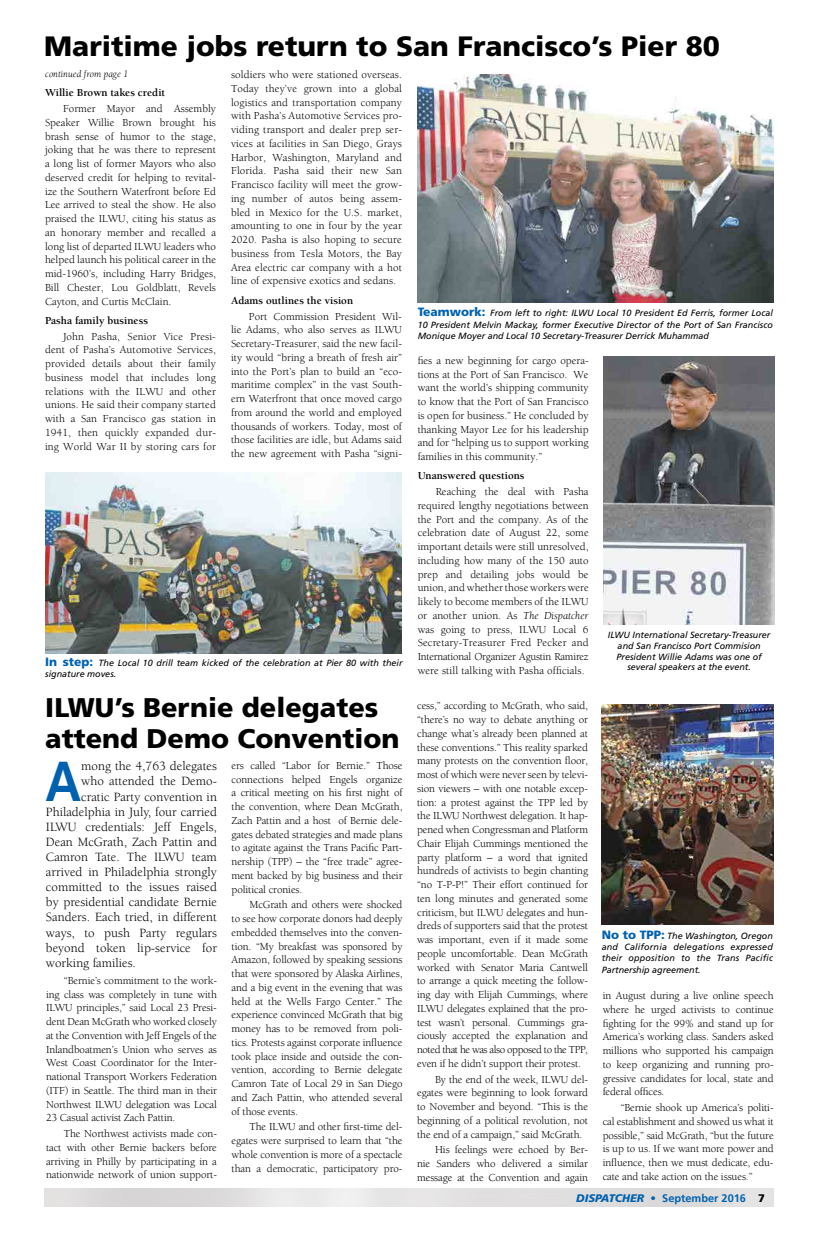
<style>
.page{position:relative;width:828px;height:1260px;background:#fff}
.page>*{position:absolute;margin:0;border:0;box-sizing:border-box;transform-origin:0 0}
.t1{font:700 56.3px "Frutiger";color:#0062af;scale:.88 1}
.t2{font:900 28px "Frutiger";color:#000}
.t3{font:900 27px/31px "Frutiger";color:#000}
.t4{font:13px "Berkeley";color:#000}
.t5{font:11px/13.8px "Berkeley";letter-spacing:-.01em;color:#000;text-align:justify}
.t6{font:700 11px "Berkeley";color:#000}
.t7{font:700 11px "Frutiger";color:#0062af}
.t8{font:italic 10px "Berkeley";color:#000}
.t9{font:italic 9px/11.3px "Frutiger";color:#000;text-align:justify}
.s1{font-weight:900;font-style:normal;font-size:12px;color:#0062af}
.s2{font-style:italic}
.s3{font-weight:900;font-style:italic}
.s4{font-weight:900;color:#000}
</style>
<div class="page">
<img style="left:45px;top:472px;width:357px;height:181px">
<img style="left:418px;top:75px;width:356px;height:227px">
<img style="left:604px;top:357px;width:171px;height:268px">
<img style="left:602px;top:704px;width:172px;height:220px">
<h2 class="t2" style="left:44px;top:29px;width:677px">Maritime jobs return to San Francisco’s Pier 80</h2>
<p class="t8" style="left:45px;top:69px;width:84px">continued from page 1</p>
<p class="t5" style="left:231px;top:68px;width:173px">soldiers who were stationed overseas.<br>Today they’ve grown into a global logistics and transportation company with Pasha’s Automotive Services pro&shy;viding transport and dealer prep ser&shy;vices at facilities in San Diego, Grays Harbor, Washington, Maryland and Florida. Pasha said their new San Francisco facility will meet the grow&shy;ing number of autos being assem&shy;bled in Mexico for the U.S. market, amounting to one in four by the year 2020. Pasha is also hoping to secure business from Tesla Motors, the Bay Area electric car company with a hot line of expensive exotics and sedans.</p>
<p class="t6" style="left:231px;top:295px;width:124px">Adams outlines the vision</p>
<p class="t5" style="left:231px;top:309px;width:173px;text-indent:18px">Port Commission President Wil&shy;lie Adams, who also serves as ILWU Secretary-Treasurer, said the new facil&shy;ity would “bring a breath of fresh air” into the Port’s plan to build an “eco&shy;maritime complex” in the vast South&shy;ern Waterfront that once moved cargo from around the world and employed thousands of workers. Today, most of those facilities are idle, but Adams said the new agreement with Pasha “signi-</p>
<p class="t6" style="left:45px;top:87px;width:122px">Willie Brown takes credit</p>
<p class="t5" style="left:45px;top:102px;width:173px;text-indent:18px">Former Mayor and Assembly Speaker Willie Brown brought his brash sense of humor to the stage, joking that he was there to represent a long list of former Mayors who also deserved credit for helping to revital&shy;ize the Southern Waterfront before Ed Lee arrived to steal the show. He also praised the ILWU, citing his status as an honorary member and recalled a long list of departed ILWU leaders who helped launch his political career in the mid-1960’s, including Harry Bridges, Bill Chester, Lou Goldblatt, Revels Cayton, and Curtis McClain.</p>
<p class="t6" style="left:45px;top:315px;width:105px">Pasha family business</p>
<p class="t5" style="left:45px;top:330px;width:173px;text-indent:18px">John Pasha, Senior Vice Presi&shy;dent of Pasha’s Automotive Services, provided details about their family business model that includes long relations with the ILWU and other unions. He said their company started with a San Francisco gas station in 1941, then quickly expanded dur&shy;ing World War II by storing cars for</p>
<p class="t9" style="left:418px;top:307px;width:357px"><span class="s1">Teamwork:</span> From left to right: ILWU Local 10 President Ed Ferris, former Local 10 President Melvin Mackay, former Executive Director of the Port of San Francisco Monique Moyer and Local 10 Secretary-Treasurer Derrick Muhammad</p>
<p class="t5" style="left:418px;top:354px;width:173px">fies a new beginning for cargo opera&shy;tions at the Port of San Francisco. We want the world’s shipping community to know that the Port of San Francisco is open for business.” He concluded by thanking Mayor Lee for his leadership and for “helping us to support working families in this community.”</p>
<p class="t6" style="left:418px;top:470px;width:108px">Unanswered questions</p>
<p class="t5" style="left:418px;top:485px;width:173px;text-indent:18px">Reaching the deal with Pasha required lengthy negotiations between the Port and the company. As of the celebration date of August 22, some important details were still unresolved, including how many of the 150 auto prep and detailing jobs would be union, and whether those workers were likely to become members of the ILWU or another union. As <span class="s2">The Dispatcher </span>was going to press, ILWU Local 6<br>Secretary-Treasurer Fred Pecker and International Organizer Agustin Ramirez were still talking with Pasha officials.</p>
<p class="t9" style="left:608px;top:629px;width:164px;line-height:10.8px;text-align:center">ILWU International Secretary-Treasurer and San Francisco Port Commision President Willie Adams was one of several speakers at the event.</p>
<p class="t9" style="left:45px;top:657px;width:359px"><span class="s1">In step:</span> The Local 10 drill team kicked of the celebration at Pier 80 with their signature moves.</p>
<h3 class="t3" style="left:45px;top:691px;width:356px">ILWU’s Bernie delegates attend Demo Convention</h3>
<h1 class="t1" style="left:46px;top:748px;width:42px">A</h1>
<p class="t4" style="left:81px;top:759px;width:137px">mong the 4,763 delegates</p>
<p class="t4" style="left:81px;top:775px;width:137px">who attended the Demo-</p>
<p class="t4" style="left:81px;top:790px;width:137px">cratic Party convention in</p>
<p class="t4" style="left:46px;top:805px;width:173px">Philadelphia in July, four carried</p>
<p class="t4" style="left:46px;top:820px;width:173px">ILWU credentials: Jeff Engels,</p>
<p class="t4" style="left:46px;top:835px;width:173px">Dean McGrath, Zach Pattin and</p>
<p class="t4" style="left:46px;top:850px;width:173px">Camron Tate. The ILWU team</p>
<p class="t4" style="left:46px;top:865px;width:172px">arrived in Philadelphia strongly</p>
<p class="t4" style="left:46px;top:880px;width:172px">committed to the issues raised</p>
<p class="t4" style="left:46px;top:895px;width:173px">by presidential candidate Bernie</p>
<p class="t4" style="left:46px;top:910px;width:172px">Sanders. Each tried, in different</p>
<p class="t4" style="left:46px;top:926px;width:173px">ways, to push Party regulars</p>
<p class="t4" style="left:46px;top:941px;width:172px">beyond token lip-service for</p>
<p class="t4" style="left:46px;top:956px;width:92px">working families.</p>
<p class="t5" style="left:46px;top:974px;width:173px;text-indent:18px">“Bernie’s commitment to the work&shy;ing class was completely in tune with ILWU principles,” said Local 23 Presi&shy;dent Dean McGrath who worked closely at the Convention with Jeff Engels of the Inlandboatmen’s Union who serves as West Coast Coordinator for the Inter&shy;national Transport Workers Federation (ITF) in Seattle. The third man in their Northwest ILWU delegation was Local 23 Casual activist Zach Pattin.</p>
<p class="t5" style="left:46px;top:1127px;width:173px;text-indent:18px">The Northwest activists made con&shy;tact with other Bernie backers before arriving in Philly by participating in a nationwide network of union support-</p>
<p class="t5" style="left:232px;top:759px;width:173px">ers called “Labor for Bernie.” Those connections helped Engels organize a critical meeting on his first night of the convention, where Dean McGrath, Zach Pattin and a host of Bernie dele&shy;gates debated strategies and made plans to agitate against the Trans Pacific Part&shy;nership (TPP) – the “free trade” agree&shy;ment backed by big business and their political cronies.</p>
<p class="t5" style="left:232px;top:898px;width:173px;text-indent:18px">McGrath and others were shocked to see how corporate donors had deeply embedded themselves into the conven&shy;tion. “My breakfast was sponsored by Amazon, followed by speaking sessions that were sponsored by Alaska Airlines, and a big event in the evening that was held at the Wells Fargo Center.” The experience convinced McGrath that big money has to be removed from poli&shy;tics. Protests against corporate influence took place inside and outside the con&shy;vention, according to Bernie delegate Camron Tate of Local 29 in San Diego and Zach Pattin, who attended several of those events.</p>
<p class="t5" style="left:232px;top:1120px;width:173px;text-indent:18px">The ILWU and other first-time del&shy;egates were surprised to learn that “the whole convention is more of a spectacle than a democratic, participatory pro-</p>
<p class="t5" style="left:417px;top:699px;width:173px">cess,” according to McGrath, who said, “there’s no way to debate anything or change what’s already been planned at these conventions.” This reality sparked many protests on the convention floor, most of which were never seen by televi&shy;sion viewers – with one notable excep&shy;tion: a protest against the TPP led by the ILWU Northwest delegation. It hap&shy;pened when Congressman and Platform Chair Elijah Cummings mentioned the party platform – a word that ignited hundreds of activists to begin chanting “no T-P-P!” Their effort continued for ten long minutes and generated some criticism, but ILWU delegates and hun&shy;dreds of supporters said that the protest was important, even if it made some people uncomfortable. Dean McGrath worked with Senator Maria Cantwell to arrange a quick meeting the follow&shy;ing day with Elijah Cummings, where ILWU delegates explained that the pro&shy;test wasn’t personal. Cummings gra&shy;ciously accepted the explanation and noted that he was also opposed to the TPP, even if he didn’t support their protest.</p>
<p class="t5" style="left:417px;top:1072px;width:173px;text-indent:18px">By the end of the week, ILWU del&shy;egates were beginning to look forward to November and beyond. “This is the beginning of a political revolution, not the end of a campaign,” said McGrath.</p>
<p class="t5" style="left:417px;top:1143px;width:173px;text-indent:18px">His feelings were echoed by Ber&shy;nie Sanders who delivered a similar message at the Convention and again</p>
<p class="t9" style="left:602px;top:930px;width:173px"><span class="s1">No to TPP:</span> The Washington, Oregon and California delegations expressed their opposition to the Trans Pacific Partnership agreement.</p>
<p class="t5" style="left:603px;top:989px;width:173px">in August during a live online speech where he urged activists to continue fighting for the 99% and stand up for America’s working class. Sanders asked millions who supported his campaign to keep organizing and running pro&shy;gressive candidates for local, state and federal offices.</p>
<p class="t5" style="left:603px;top:1101px;width:173px;text-indent:18px">“Bernie shook up America’s politi&shy;cal establishment and showed us what it possible,” said McGrath, “but the future is up to us. If we want more power and influence, then we must dedicate, edu&shy;cate and take action on the issues.”</p>
<p class="t7" style="left:576px;top:1192px;width:190px"><span class="s3">DISPATCHER</span> • September 2016 <span class="s4">7</span></p>
</div>
